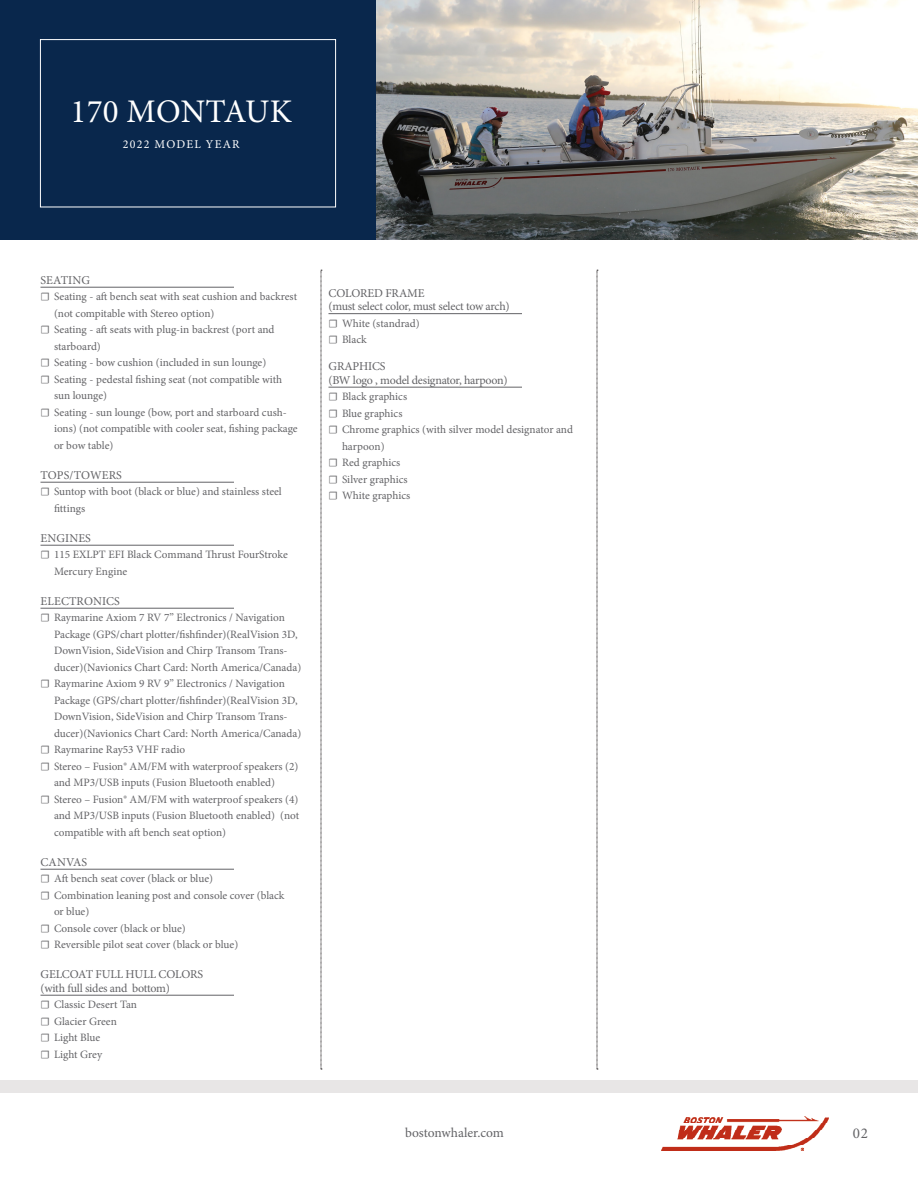
<style>
.page{position:relative;width:918px;height:1188px;background:#fff}
.page>*{position:absolute;margin:0;border:0;box-sizing:border-box;transform-origin:0 0}
.t1{font:33px "Minion Pro";letter-spacing:.005em;color:#fff}
.t2{font:15px "Minion Pro";color:#636366}
.t3{font:13.5px "Minion Pro";color:#636366}
.Equipment_Header{font:12px "Minion Pro";letter-spacing:-.015em;color:#636366}
.Equipment_Header-2{font:12px "Minion Pro";letter-spacing:.005em;color:#636366}
.Equipment_Header-3{font:12px "Minion Pro";letter-spacing:.01em;color:#636366}
.t4{font:12px "Minion Pro";letter-spacing:.1em;color:#fff}
.t5{font:11.25px/16.5px "Minion Pro";color:#636366}
</style>
<div class="page">
<div style="left:0;top:1080px;width:918px;height:13px;background:#e8e6e6"></div>
<svg style="left:321px;top:270px;width:1px;height:800px"></svg>
<svg style="left:597px;top:270px;width:1px;height:800px"></svg>
<img style="left:662px;top:1116px;width:166px;height:35px">
<div style="left:0;top:0;width:376px;height:240px;background:#09274c"></div>
<div style="left:40px;top:39px;width:296px;height:168px;border:1px solid #fff"></div>
<svg style="left:376px;top:0;width:542px;height:240px;background:#a5a29c"></svg>
<hr style="left:40px;top:287px;width:194px;height:1px;background:#636366">
<hr style="left:40px;top:482px;width:194px;height:1px;background:#636366">
<hr style="left:40px;top:545px;width:194px;height:1px;background:#636366">
<hr style="left:40px;top:608px;width:194px;height:1px;background:#636366">
<hr style="left:40px;top:869px;width:194px;height:1px;background:#636366">
<hr style="left:40px;top:995px;width:194px;height:1px;background:#636366">
<hr style="left:328px;top:313px;width:194px;height:1px;background:#636366">
<hr style="left:328px;top:387px;width:194px;height:1px;background:#636366">
<h1 class="t1" style="left:71px;top:90px;width:223px">170 MONTAUK</h1>
<p class="t4" style="left:123px;top:136px;width:118px">2022 MODEL YEAR</p>
<p class="Equipment_Header-2" style="left:41px;top:272px;width:51px">SEATING</p>
<p class="t5" style="left:54px;top:288px;width:245px;text-indent:-14px">☐ Seating - aft bench seat with seat cushion and backrest (not compitable with Stereo option)</p>
<p class="t5" style="left:54px;top:321px;width:222px;text-indent:-14px">☐ Seating - aft seats with plug-in backrest (port and starboard)</p>
<p class="t5" style="left:40px;top:354px;width:227px">☐ Seating - bow cushion (included in sun lounge)</p>
<p class="t5" style="left:54px;top:371px;width:230px;text-indent:-14px">☐ Seating - pedestal fishing seat (not compatible with sun lounge)</p>
<p class="t5" style="left:54px;top:404px;width:245px;text-indent:-14px">☐ Seating - sun lounge (bow, port and starboard cush&shy;ions) (not compatible with cooler seat, fishing package or bow table)</p>
<p class="Equipment_Header-2" style="left:41px;top:467px;width:83px">TOPS/TOWERS</p>
<p class="t5" style="left:54px;top:483px;width:229px;text-indent:-14px">☐ Suntop with boot (black or blue) and stainless steel fittings</p>
<p class="Equipment_Header-3" style="left:41px;top:530px;width:52px">ENGINES</p>
<p class="t5" style="left:54px;top:546px;width:235px;text-indent:-14px">☐ 115 EXLPT EFI Black Command Thrust FourStroke<br>Mercury Engine</p>
<p class="Equipment_Header-3" style="left:41px;top:593px;width:81px">ELECTRONICS</p>
<p class="t5" style="left:54px;top:609px;width:249px;text-indent:-14px">☐ Raymarine Axiom 7 RV 7” Electronics / Navigation Package (GPS/chart plotter/fishfinder)(RealVision 3D, DownVision, SideVision and Chirp Transom Trans&shy;ducer)(Navionics Chart Card: North America/Canada)</p>
<p class="t5" style="left:54px;top:675px;width:249px;text-indent:-14px">☐ Raymarine Axiom 9 RV 9” Electronics / Navigation Package (GPS/chart plotter/fishfinder)(RealVision 3D, DownVision, SideVision and Chirp Transom Trans&shy;ducer)(Navionics Chart Card: North America/Canada)</p>
<p class="t5" style="left:40px;top:741px;width:146px">☐ Raymarine Ray53 VHF radio</p>
<p class="t5" style="left:54px;top:758px;width:246px;text-indent:-14px">☐ Stereo – Fusion® AM/FM with waterproof speakers (2) and MP3/USB inputs (Fusion Bluetooth enabled)</p>
<p class="t5" style="left:54px;top:791px;width:247px;text-align:justify;text-indent:-14px">☐ Stereo – Fusion® AM/FM with waterproof speakers (4) and MP3/USB inputs (Fusion Bluetooth enabled) (not compatible with aft bench seat option)</p>
<p class="Equipment_Header" style="left:41px;top:854px;width:48px">CANVAS</p>
<p class="t5" style="left:40px;top:870px;width:174px">☐ Aft bench seat cover (black or blue)</p>
<p class="t5" style="left:54px;top:887px;width:232px;text-indent:-14px">☐ Combination leaning post and console cover (black or blue)</p>
<p class="t5" style="left:40px;top:920px;width:147px">☐ Console cover (black or blue)</p>
<p class="t5" style="left:40px;top:936px;width:199px">☐ Reversible pilot seat cover (black or blue)</p>
<p class="Equipment_Header" style="left:41px;top:966px;width:164px">GELCOAT FULL HULL COLORS</p>
<p class="Equipment_Header" style="left:40px;top:980px;width:131px">(with full sides and bottom)</p>
<p class="t5" style="left:40px;top:996px;width:98px">☐ Classic Desert Tan</p>
<p class="t5" style="left:40px;top:1013px;width:78px">☐ Glacier Green</p>
<p class="t5" style="left:40px;top:1029px;width:61px">☐ Light Blue</p>
<p class="t5" style="left:40px;top:1046px;width:63px">☐ Light Grey</p>
<p class="Equipment_Header" style="left:329px;top:285px;width:98px">COLORED FRAME</p>
<p class="Equipment_Header" style="left:328px;top:298px;width:183px">(must select color, must select tow arch)</p>
<p class="t5" style="left:328px;top:315px;width:93px">☐ White (standrad)</p>
<p class="t5" style="left:328px;top:331px;width:40px">☐ Black</p>
<p class="Equipment_Header" style="left:329px;top:358px;width:59px">GRAPHICS</p>
<p class="Equipment_Header" style="left:328px;top:372px;width:181px">(BW logo , model designator, harpoon)</p>
<p class="t5" style="left:328px;top:388px;width:80px">☐ Black graphics</p>
<p class="t5" style="left:328px;top:405px;width:76px">☐ Blue graphics</p>
<p class="t5" style="left:342px;top:421px;width:233px;text-indent:-14px">☐ Chrome graphics (with silver model designator and harpoon)</p>
<p class="t5" style="left:328px;top:454px;width:73px">☐ Red graphics</p>
<p class="t5" style="left:328px;top:471px;width:81px">☐ Silver graphics</p>
<p class="t5" style="left:328px;top:487px;width:83px">☐ White graphics</p>
<p class="t3" style="left:405px;top:1124px;width:100px">bostonwhaler.com</p>
<h2 class="t2" style="left:853px;top:1123px;width:17px">02</h2>
</div>
